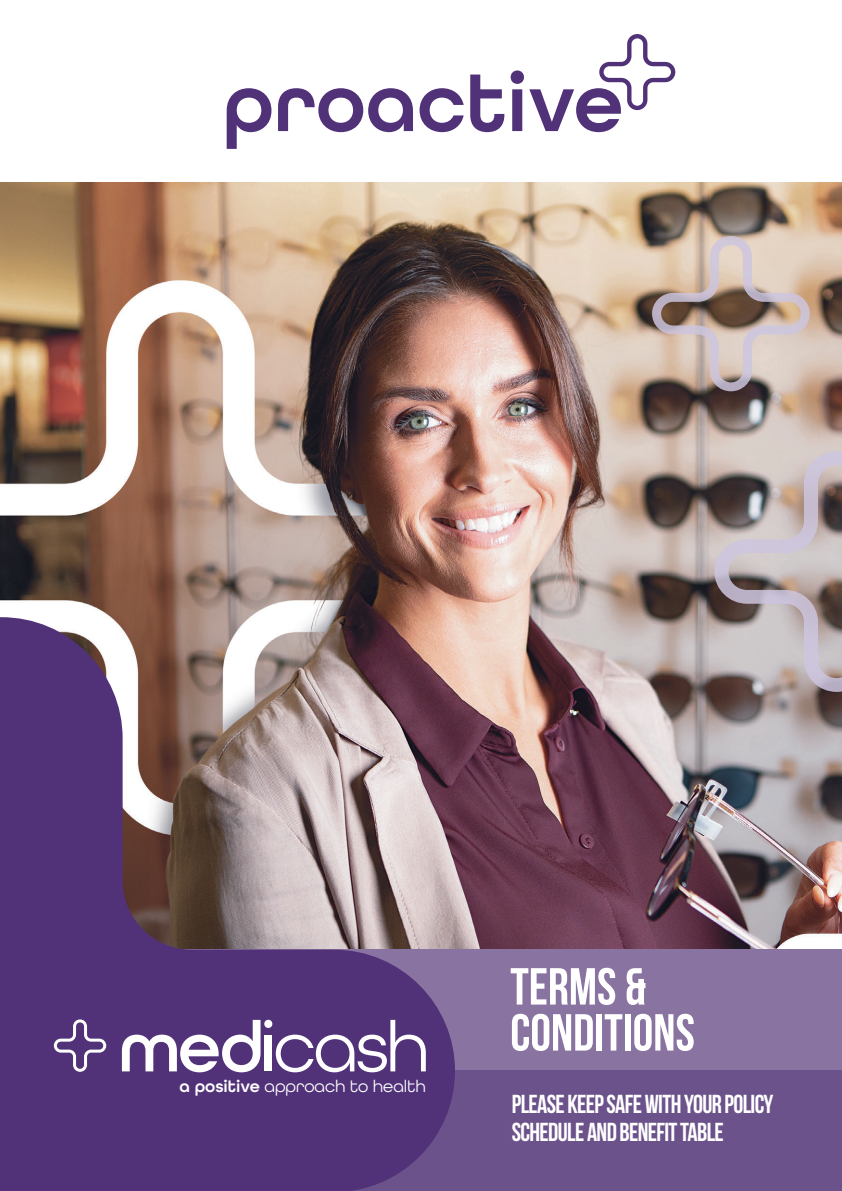
<style>
.page{position:relative;width:842px;height:1191px;background:#fff}
.page>*{position:absolute;margin:0;border:0;box-sizing:border-box;transform-origin:0 0}
.t1{font:600 84.4px "All Round Gothic";color:#513279}
.t2{font:700 52px "Bebas Neue";color:#fff}
.t3{font:700 26px/28px "Bebas Neue";letter-spacing:-.025em;color:#fff}
.t4{font:17.2px "All Round Gothic";color:#fff}
.s1{font-weight:600}
</style>
<div class="page">
<img style="left:0;top:183px;width:842px;height:766px">
<div style="left:74px;top:949px;width:768px;height:121px;background:#8973a0"></div>
<div style="left:74px;top:1070px;width:768px;height:121px;background:#6c528b"></div>
<svg style="left:652px;top:236px;width:158px;height:155px;background:#c2afa5"></svg>
<svg style="left:714px;top:451px;width:128px;height:241px;background:#ada2a4"></svg>
<svg style="left:0;top:617px;width:455px;height:574px;background:#775d82"></svg>
<svg style="left:599px;top:34px;width:76px;height:76px"></svg>
<svg style="left:54px;top:1019px;width:52px;height:52px;background:#715891"></svg>
<svg style="left:122px;top:1020px;width:139px;height:52px;background:#937fab"></svg>
<div style="left:264px;top:1035px;width:8px;height:36px;background:#fff"></div>
<div style="left:264px;top:1019px;width:8px;height:9px;background:#fff;border-radius:50%"></div>
<svg style="left:276px;top:1020px;width:150px;height:52px;background:#7c659a"></svg>
<p class="t1" style="left:223px;top:53px;width:402px">proactive</p>
<p class="t4" style="left:180px;top:1076px;width:248px"><span class="s1">a positive</span> approach to health</p>
<p class="t2" style="left:510px;top:958px;width:137px">TERMS &amp;</p>
<p class="t2" style="left:510px;top:1004px;width:186px">CONDITIONS</p>
<p class="t3" style="left:512px;top:1089px;width:263px">PLEASE KEEP SAFE WITH YOUR POLICY<br>SCHEDULE AND BENEFIT TABLE</p>
</div>
